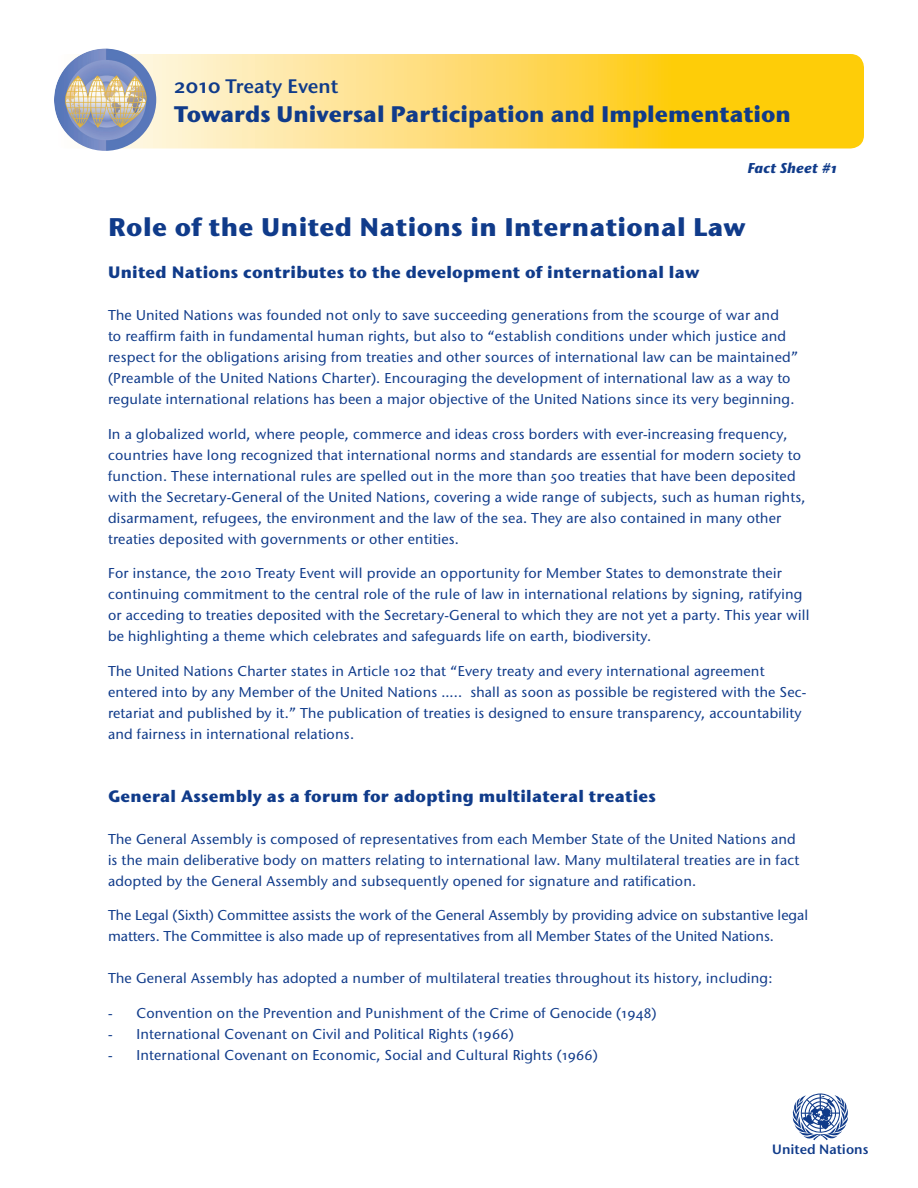
<style>
.page{position:relative;width:918px;height:1188px;background:#fff}
.page>*{position:absolute;margin:0;border:0;box-sizing:border-box;transform-origin:0 0}
.t1{font:700 25.5px "Stone Sans OSITC";letter-spacing:.015em;color:#103b8a}
.t2{font:700 22.5px "Stone Sans OSITC";color:#103b8a}
.t3{font:19.5px "Stone Sans OSITC Semi";color:#103b8a}
.t4{font:700 16.5px "Stone Sans OSITC";letter-spacing:.015em;color:#103b8a}
.t5{font:500 14.25px/21px "Stone Sans OSITC";letter-spacing:.015em;color:#103b8a}
.t6{font:italic 700 14.25px "Stone Sans OSITC";letter-spacing:.015em;color:#103b8a}
.t7{font:13.5px "Stone Sans OSITC Semi";color:#103b8a}
.s1{font-size:21px}
</style>
<div class="page">
<svg style="left:54px;top:54px;width:810px;height:94px;background:#fedb61"></svg>
<img style="left:54px;top:49px;width:102px;height:102px;border-radius:51px">
<svg style="left:793px;top:1094px;width:55px;height:46px"></svg>
<h3 class="t3" style="left:174px;top:74px;width:166px"><span class="s1">2010</span> Treaty Event</h3>
<h2 class="t2" style="left:174px;top:99px;width:618px">Towards Universal Participation and Implementation</h2>
<p class="t6" style="left:747px;top:160px;width:91px">Fact Sheet #1</p>
<h1 class="t1" style="left:108px;top:211px;width:639px">Role of the United Nations in International Law</h1>
<p class="t4" style="left:108px;top:262px;width:593px">United Nations contributes to the development of international law</p>
<p class="t5" style="left:108px;top:305px;width:692px">The United Nations was founded not only to save succeeding generations from the scourge of war and<br>to reaffirm faith in fundamental human rights, but also to “establish conditions under which justice and respect for the obligations arising from treaties and other sources of international law can be maintained” (Preamble of the United Nations Charter). Encouraging the development of international law as a way to regulate international relations has been a major objective of the United Nations since its very beginning.</p>
<p class="t5" style="left:108px;top:423px;width:699px">In a globalized world, where people, commerce and ideas cross borders with ever-increasing frequency, countries have long recognized that international norms and standards are essential for modern society to function. These international rules are spelled out in the more than 500 treaties that have been deposited with the Secretary-General of the United Nations, covering a wide range of subjects, such as human rights, disarmament, refugees, the environment and the law of the sea. They are also contained in many other treaties deposited with governments or other entities.</p>
<p class="t5" style="left:108px;top:563px;width:703px">For instance, the 2010 Treaty Event will provide an opportunity for Member States to demonstrate their continuing commitment to the central role of the rule of law in international relations by signing, ratifying or acceding to treaties deposited with the Secretary-General to which they are not yet a party. This year will be highlighting a theme which celebrates and safeguards life on earth, biodiversity.</p>
<p class="t5" style="left:108px;top:660px;width:700px">The United Nations Charter states in Article 102 that “Every treaty and every international agreement entered into by any Member of the United Nations ….. shall as soon as possible be registered with the Sec&shy;retariat and published by it.” The publication of treaties is designed to ensure transparency, accountability and fairness in international relations.</p>
<p class="t4" style="left:108px;top:785px;width:550px">General Assembly as a forum for adopting multilateral treaties</p>
<p class="t5" style="left:108px;top:828px;width:693px">The General Assembly is composed of representatives from each Member State of the United Nations and is the main deliberative body on matters relating to international law. Many multilateral treaties are in fact adopted by the General Assembly and subsequently opened for signature and ratification.</p>
<p class="t5" style="left:108px;top:905px;width:702px">The Legal (Sixth) Committee assists the work of the General Assembly by providing advice on substantive legal matters. The Committee is also made up of representatives from all Member States of the United Nations.</p>
<p class="t5" style="left:108px;top:968px;width:666px">The General Assembly has adopted a number of multilateral treaties throughout its history, including:</p>
<p class="t5" style="left:108px;top:1002px;width:550px">- Convention on the Prevention and Punishment of the Crime of Genocide (1948)</p>
<p class="t5" style="left:108px;top:1023px;width:407px">- International Covenant on Civil and Political Rights (1966)</p>
<p class="t5" style="left:108px;top:1044px;width:492px">- International Covenant on Economic, Social and Cultural Rights (1966)</p>
<p class="t7" style="left:772px;top:1141px;width:98px">United Nations</p>
</div>
